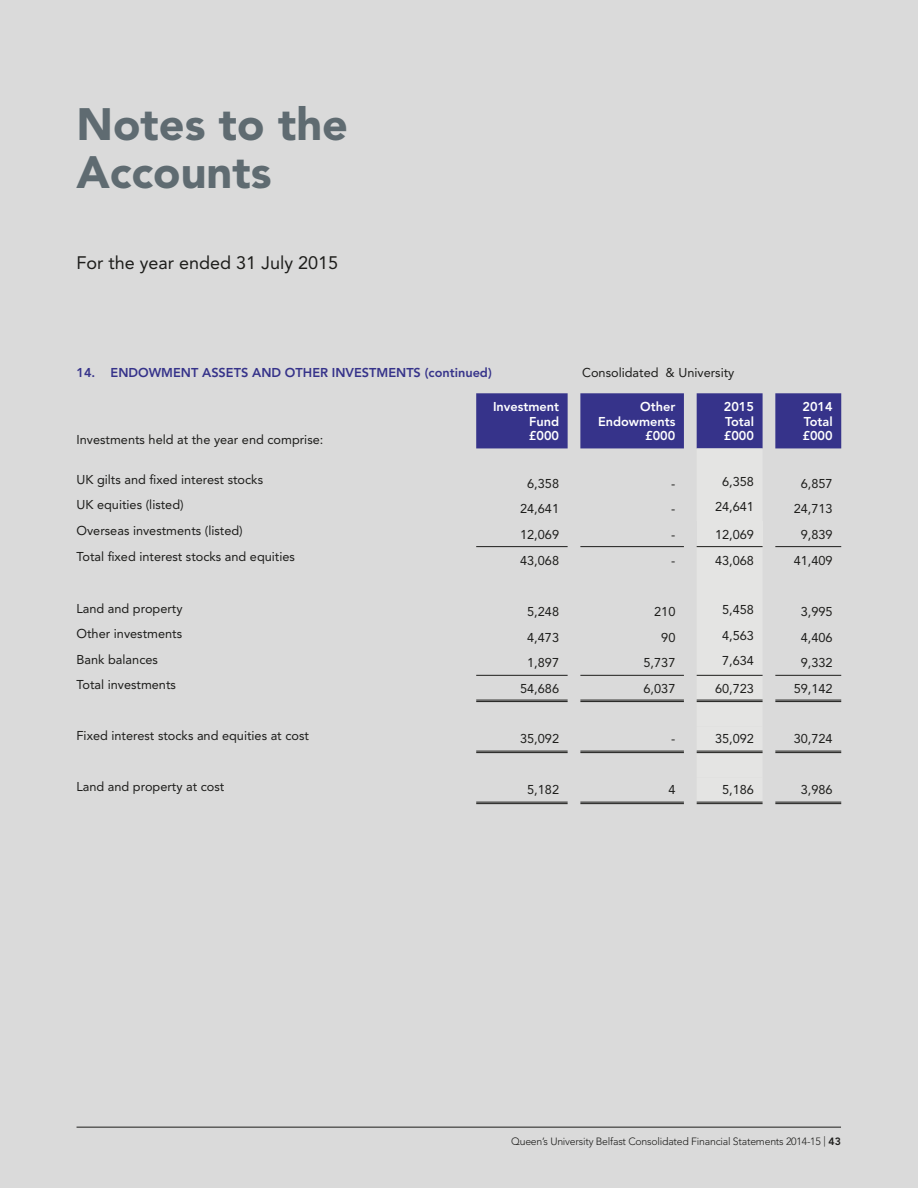
<style>
.page{position:relative;width:918px;height:1188px;background:#dadada}
.page>*{position:absolute;margin:0;border:0;box-sizing:border-box;transform-origin:0 0}
.t1{font:900 45px/48px "Avenir LT Std";color:#5f6b71}
.t2{font:18px "Avenir LT Std";color:#1d1d1b}
.t3{font:12.75px "Avenir LT Std";color:#1d1d1b}
.t4{font:800 12.75px/14.2px "Avenir LT Std";color:#fff;text-align:justify}
.t5{font:800 12.75px "Avenir LT Std";color:#36338a}
.t6{font:300 10.5px "Avenir LT Std";letter-spacing:-.02em;color:#1d1d1b}
.s1{font-weight:800}
</style>
<div class="page">
<hr style="left:77px;top:1127px;width:764px;height:1px;background:#1d1d1b">
<svg style="left:476px;top:393px;width:365px;height:410px"></svg>
<hr style="left:476px;top:546px;width:92px;height:1px;background:#1d1d1b">
<hr style="left:580px;top:546px;width:104px;height:1px;background:#1d1d1b">
<hr style="left:775px;top:546px;width:66px;height:1px;background:#1d1d1b">
<hr style="left:697px;top:546px;width:66px;height:1px;background:#1d1d1b">
<hr style="left:476px;top:675px;width:92px;height:1px;background:#1d1d1b">
<hr style="left:476px;top:700px;width:92px;height:1px;background:#1d1d1b">
<hr style="left:476px;top:701px;width:92px;height:1px;background:#1d1d1b">
<hr style="left:580px;top:675px;width:104px;height:1px;background:#1d1d1b">
<hr style="left:580px;top:700px;width:104px;height:1px;background:#1d1d1b">
<hr style="left:580px;top:701px;width:104px;height:1px;background:#1d1d1b">
<hr style="left:697px;top:675px;width:66px;height:1px;background:#1d1d1b">
<hr style="left:697px;top:700px;width:66px;height:1px;background:#1d1d1b">
<hr style="left:697px;top:701px;width:66px;height:1px;background:#1d1d1b">
<hr style="left:775px;top:675px;width:66px;height:1px;background:#1d1d1b">
<hr style="left:775px;top:700px;width:66px;height:1px;background:#1d1d1b">
<hr style="left:775px;top:701px;width:66px;height:1px;background:#1d1d1b">
<hr style="left:476px;top:751px;width:92px;height:1px;background:#1d1d1b">
<hr style="left:476px;top:752px;width:92px;height:1px;background:#1d1d1b">
<hr style="left:580px;top:751px;width:104px;height:1px;background:#1d1d1b">
<hr style="left:580px;top:752px;width:104px;height:1px;background:#1d1d1b">
<hr style="left:697px;top:751px;width:66px;height:1px;background:#1d1d1b">
<hr style="left:697px;top:752px;width:66px;height:1px;background:#1d1d1b">
<hr style="left:775px;top:751px;width:66px;height:1px;background:#1d1d1b">
<hr style="left:775px;top:752px;width:66px;height:1px;background:#1d1d1b">
<hr style="left:476px;top:802px;width:92px;height:1px;background:#1d1d1b">
<hr style="left:476px;top:803px;width:92px;height:1px;background:#1d1d1b">
<hr style="left:580px;top:802px;width:104px;height:1px;background:#1d1d1b">
<hr style="left:580px;top:803px;width:104px;height:1px;background:#1d1d1b">
<hr style="left:697px;top:802px;width:66px;height:1px;background:#1d1d1b">
<hr style="left:697px;top:803px;width:66px;height:1px;background:#1d1d1b">
<hr style="left:775px;top:802px;width:66px;height:1px;background:#1d1d1b">
<hr style="left:775px;top:803px;width:66px;height:1px;background:#1d1d1b">
<h1 class="t1" style="left:77px;top:101px;width:273px">Notes to the<br>Accounts</h1>
<h2 class="t2" style="left:77px;top:252px;width:263px">For the year ended 31 July 2015</h2>
<p class="t5" style="left:77px;top:365px;width:417px">14. ENDOWMENT ASSETS AND OTHER INVESTMENTS (continued)</p>
<p class="t3" style="left:582px;top:366px;width:154px">Consolidated &amp; University</p>
<p class="t3" style="left:77px;top:432px;width:248px">Investments held at the year end comprise:</p>
<p class="t4" style="left:529px;top:400px;width:32px;text-indent:-36px">Investment Fund £000</p>
<p class="t4" style="left:598px;top:400px;width:79px;text-align:right">Other<br>Endowments £000</p>
<p class="t4" style="left:724px;top:400px;width:32px">2015<br>Total £000</p>
<p class="t4" style="left:803px;top:400px;width:32px">2014<br>Total £000</p>
<p class="t3" style="left:77px;top:472px;width:188px">UK gilts and fixed interest stocks</p>
<p class="t3" style="left:527px;top:476px;width:33px">6,358</p>
<p class="t3" style="left:671px;top:476px;width:6px">-</p>
<p class="t3" style="left:722px;top:474px;width:33px">6,358</p>
<p class="t3" style="left:801px;top:476px;width:33px">6,857</p>
<p class="t3" style="left:77px;top:498px;width:109px">UK equities (listed)</p>
<p class="t3" style="left:520px;top:501px;width:40px">24,641</p>
<p class="t3" style="left:671px;top:501px;width:6px">-</p>
<p class="t3" style="left:715px;top:499px;width:40px">24,641</p>
<p class="t3" style="left:794px;top:501px;width:40px">24,713</p>
<p class="t3" style="left:77px;top:523px;width:168px">Overseas investments (listed)</p>
<p class="t3" style="left:520px;top:527px;width:40px">12,069</p>
<p class="t3" style="left:671px;top:527px;width:6px">-</p>
<p class="t3" style="left:715px;top:527px;width:40px">12,069</p>
<p class="t3" style="left:801px;top:527px;width:33px">9,839</p>
<p class="t3" style="left:77px;top:549px;width:220px">Total fixed interest stocks and equities</p>
<p class="t3" style="left:520px;top:553px;width:40px">43,068</p>
<p class="t3" style="left:671px;top:553px;width:6px">-</p>
<p class="t3" style="left:715px;top:553px;width:40px">43,068</p>
<p class="t3" style="left:794px;top:553px;width:40px">41,409</p>
<p class="t3" style="left:77px;top:601px;width:108px">Land and property</p>
<p class="t3" style="left:527px;top:605px;width:33px">5,248</p>
<p class="t3" style="left:654px;top:605px;width:23px">210</p>
<p class="t3" style="left:722px;top:603px;width:33px">5,458</p>
<p class="t3" style="left:801px;top:605px;width:33px">3,995</p>
<p class="t3" style="left:77px;top:626px;width:107px">Other investments</p>
<p class="t3" style="left:527px;top:630px;width:33px">4,473</p>
<p class="t3" style="left:661px;top:630px;width:16px">90</p>
<p class="t3" style="left:722px;top:628px;width:33px">4,563</p>
<p class="t3" style="left:801px;top:630px;width:33px">4,406</p>
<p class="t3" style="left:77px;top:652px;width:83px">Bank balances</p>
<p class="t3" style="left:527px;top:656px;width:33px">1,897</p>
<p class="t3" style="left:644px;top:656px;width:33px">5,737</p>
<p class="t3" style="left:722px;top:654px;width:33px">7,634</p>
<p class="t3" style="left:801px;top:656px;width:33px">9,332</p>
<p class="t3" style="left:77px;top:677px;width:101px">Total investments</p>
<p class="t3" style="left:520px;top:681px;width:40px">54,686</p>
<p class="t3" style="left:644px;top:681px;width:33px">6,037</p>
<p class="t3" style="left:715px;top:681px;width:40px">60,723</p>
<p class="t3" style="left:794px;top:681px;width:40px">59,142</p>
<p class="t3" style="left:77px;top:728px;width:234px">Fixed interest stocks and equities at cost</p>
<p class="t3" style="left:520px;top:732px;width:40px">35,092</p>
<p class="t3" style="left:671px;top:732px;width:6px">-</p>
<p class="t3" style="left:715px;top:732px;width:40px">35,092</p>
<p class="t3" style="left:794px;top:732px;width:40px">30,724</p>
<p class="t3" style="left:77px;top:779px;width:149px">Land and property at cost</p>
<p class="t3" style="left:527px;top:783px;width:33px">5,182</p>
<p class="t3" style="left:668px;top:783px;width:9px">4</p>
<p class="t3" style="left:722px;top:783px;width:33px">5,186</p>
<p class="t3" style="left:801px;top:783px;width:33px">3,986</p>
<p class="t6" style="left:511px;top:1135px;width:331px">Queen’s University Belfast Consolidated Financial Statements 2014-15 | <span class="s1">43</span></p>
</div>
